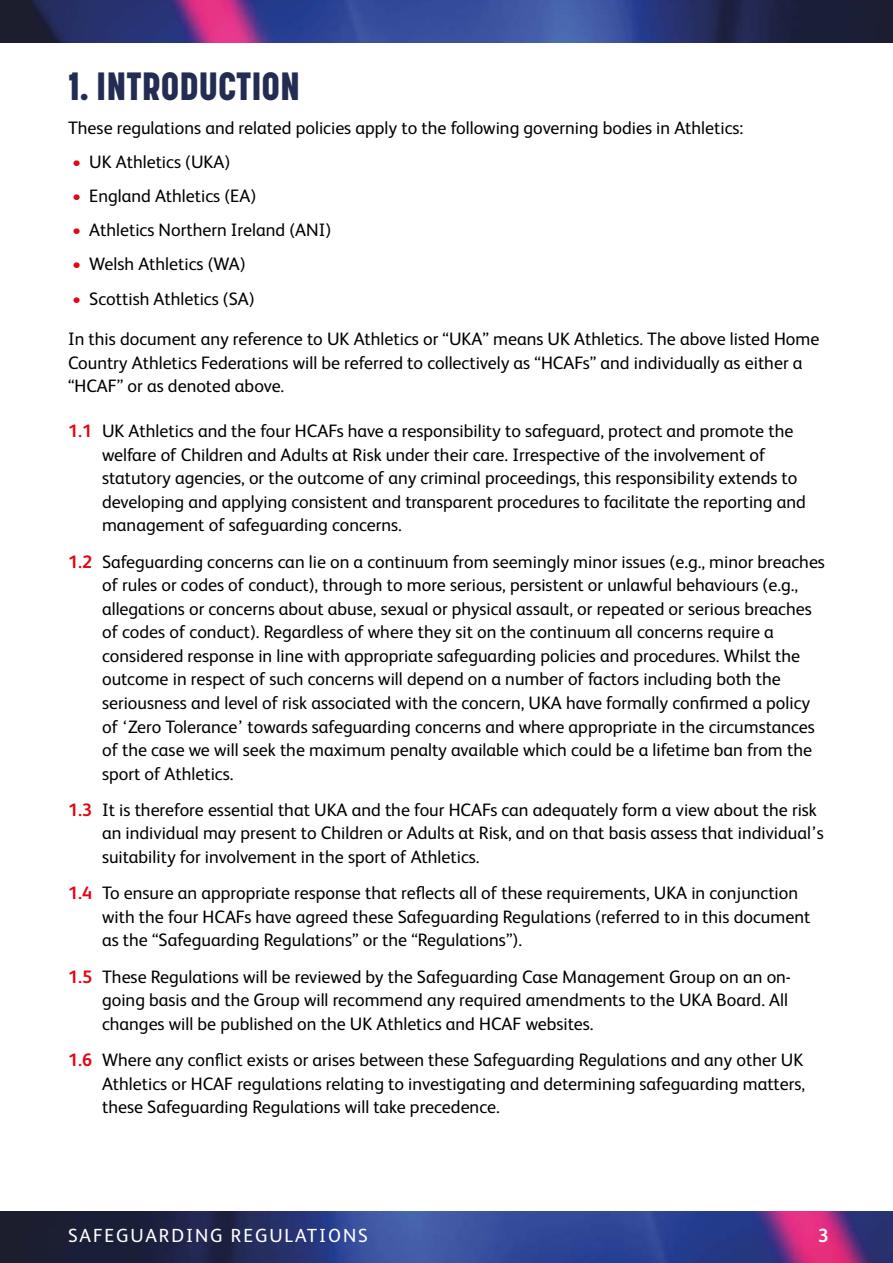
<style>
.page{position:relative;width:893px;height:1263px;background:#fff}
.page>*{position:absolute;margin:0;border:0;box-sizing:border-box;transform-origin:0 0}
.main_section_head{font:800 39px "Korolev Condensed";color:#232c52}
.t1{font:19.05px "FS Albert";letter-spacing:.1em;color:#fff}
.t2{font:700 19.05px "FS Albert";color:#fff}
.safe_main_2023{font:18px/23.5px "FS Albert";color:#000}
.safe-main{font:18px/23.5px "FS Albert";color:#000}
.s1{color:#e30613}
.s2{font-weight:700;color:#e30613}
</style>
<div class="page">
<img style="left:0;top:1211px;width:893px;height:52px">
<img style="left:0;top:0;width:893px;height:43px">
<h2 class="main_section_head" style="left:68px;top:62px;width:234px">1. INTRODUCTION</h2>
<p class="safe-main" style="left:68px;top:116px;width:677px">These regulations and related policies apply to the following governing bodies in Athletics:</p>
<p class="safe-main" style="left:72px;top:150px;width:160px"><span class="s1">•</span> UK Athletics (UKA)</p>
<p class="safe-main" style="left:72px;top:184px;width:186px"><span class="s1">•</span> England Athletics (EA)</p>
<p class="safe-main" style="left:72px;top:218px;width:260px"><span class="s1">•</span> Athletics Northern Ireland (ANI)</p>
<p class="safe-main" style="left:72px;top:252px;width:175px"><span class="s1">•</span> Welsh Athletics (WA)</p>
<p class="safe-main" style="left:72px;top:287px;width:184px"><span class="s1">•</span> Scottish Athletics (SA)</p>
<p class="safe-main" style="left:68px;top:327px;width:753px">In this document any reference to UK Athletics or “UKA” means UK Athletics. The above listed Home<br>Country Athletics Federations will be referred to collectively as “HCAFs” and individually as either a “HCAF” or as denoted above.</p>
<p class="safe_main_2023" style="left:102px;top:419px;width:705px;text-indent:-34px"><span class="s2">1.1</span> UK Athletics and the four HCAFs have a responsibility to safeguard, protect and promote the welfare of Children and Adults at Risk under their care. Irrespective of the involvement of statutory agencies, or the outcome of any criminal proceedings, this responsibility extends to developing and applying consistent and transparent procedures to facilitate the reporting and management of safeguarding concerns.</p>
<p class="safe_main_2023" style="left:102px;top:550px;width:724px;text-indent:-34px"><span class="s2">1.2</span> Safeguarding concerns can lie on a continuum from seemingly minor issues (e.g., minor breaches of rules or codes of conduct), through to more serious, persistent or unlawful behaviours (e.g., allegations or concerns about abuse, sexual or physical assault, or repeated or serious breaches of codes of conduct). Regardless of where they sit on the continuum all concerns require a considered response in line with appropriate safeguarding policies and procedures. Whilst the outcome in respect of such concerns will depend on a number of factors including both the seriousness and level of risk associated with the concern, UKA have formally confirmed a policy of ‘Zero Tolerance’ towards safeguarding concerns and where appropriate in the circumstances of the case we will seek the maximum penalty available which could be a lifetime ban from the sport of Athletics.</p>
<p class="safe_main_2023" style="left:102px;top:798px;width:723px;text-indent:-34px"><span class="s2">1.3</span> It is therefore essential that UKA and the four HCAFs can adequately form a view about the risk an individual may present to Children or Adults at Risk, and on that basis assess that individual’s suitability for involvement in the sport of Athletics.</p>
<p class="safe_main_2023" style="left:102px;top:881px;width:710px;text-indent:-34px"><span class="s2">1.4</span> To ensure an appropriate response that reflects all of these requirements, UKA in conjunction with the four HCAFs have agreed these Safeguarding Regulations (referred to in this document as the “Safeguarding Regulations” or the “Regulations”).</p>
<p class="safe_main_2023" style="left:102px;top:965px;width:690px;text-indent:-34px"><span class="s2">1.5</span> These Regulations will be reviewed by the Safeguarding Case Management Group on an on&shy;going basis and the Group will recommend any required amendments to the UKA Board. All changes will be published on the UK Athletics and HCAF websites.</p>
<p class="safe_main_2023" style="left:102px;top:1048px;width:704px;text-align:justify;text-indent:-34px"><span class="s2">1.6</span> Where any conflict exists or arises between these Safeguarding Regulations and any other UK Athletics or HCAF regulations relating to investigating and determining safeguarding matters, these Safeguarding Regulations will take precedence.</p>
<p class="t1" style="left:68px;top:1224px;width:301px">SAFEGUARDING REGULATIONS</p>
<p class="t2" style="left:818px;top:1224px;width:12px">3</p>
</div>
